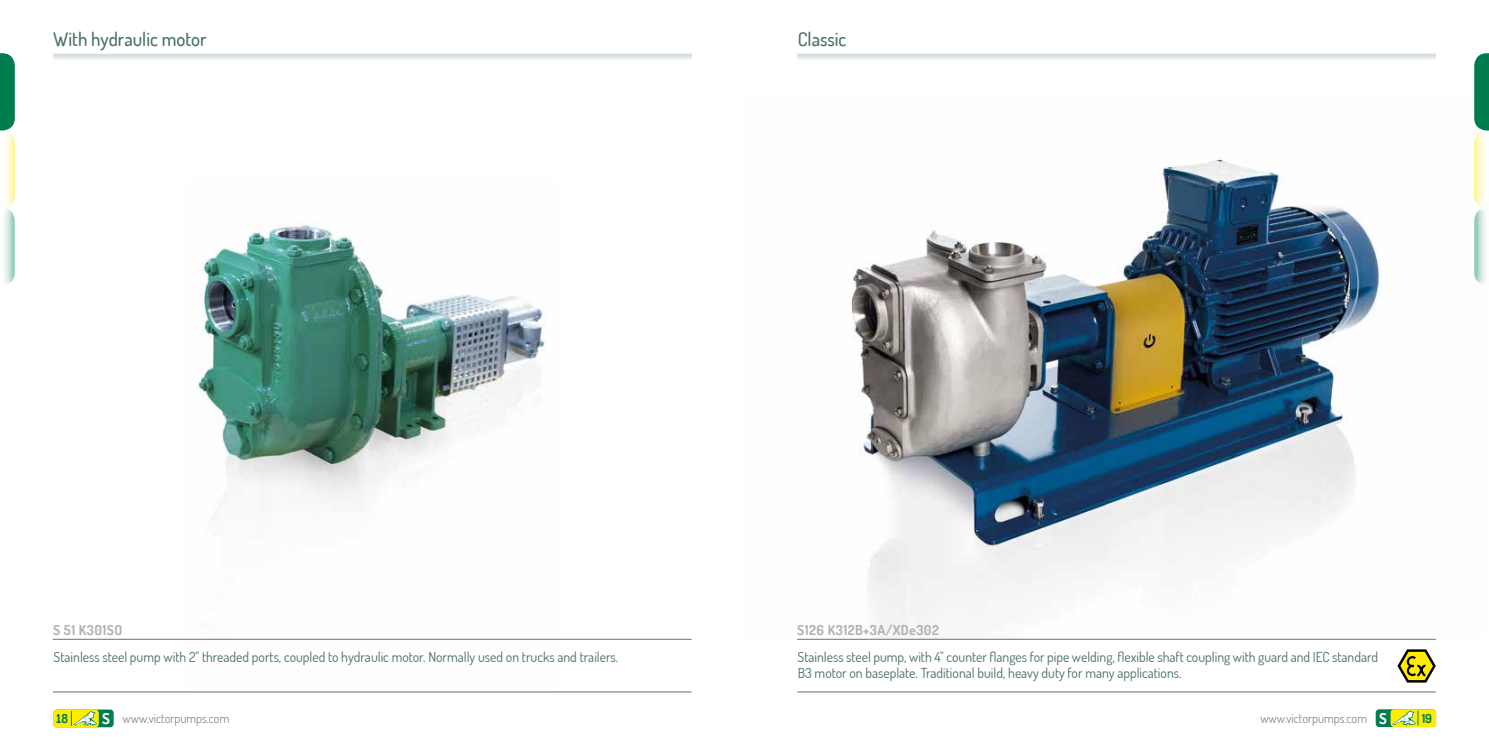
<style>
.page{position:relative;width:1489px;height:745px;background:#fff}
.page>*{position:absolute;margin:0;border:0;box-sizing:border-box;transform-origin:0 0}
.t1{font:500 18.75px "Dosis";color:#476e66}
.t2{font:700 15px "Dosis";color:#fff}
.t3{font:13.75px/16.5px "Dosis";color:#476e66}
.t4{font:700 13.75px "Dosis";letter-spacing:.03em;color:#b3b2b2}
.t5{font:300 12.5px "Dosis";color:#706f6f}
.t6{font:700 12.5px "Dosis";color:#007d4f}
</style>
<div class="page">
<img style="left:851px;top:159px;width:531px;height:479px">
<div style="left:1375px;top:708px;width:60px;height:18px;background:#007d4f;border-radius:4px"></div>
<svg style="left:1390px;top:708px;width:45px;height:18px"></svg>
<svg style="left:1391px;top:710px;width:27px;height:14px"></svg>
<hr style="left:797px;top:638px;width:638px;height:1px;background:#706f6f">
<svg style="left:1474px;top:53px;width:14px;height:231px"></svg>
<hr style="left:797px;top:691px;width:638px;height:1px;background:#706f6f">
<svg style="left:1397px;top:649px;width:38px;height:33px"></svg>
<img style="left:187px;top:222px;width:370px;height:471px">
<div style="left:53px;top:709px;width:61px;height:17px;background:#007d4f;border-radius:4px"></div>
<div style="left:53px;top:709px;width:46px;height:17px;background:#ffed00;border-radius:4px"></div>
<svg style="left:71px;top:711px;width:26px;height:14px"></svg>
<div style="left:1px;top:639px;width:743px;height:52px;background:#fff"></div>
<hr style="left:53px;top:638px;width:638px;height:1px;background:#706f6f">
<svg style="left:0;top:53px;width:15px;height:231px"></svg>
<hr style="left:53px;top:691px;width:638px;height:1px;background:#706f6f">
<h1 class="t1" style="left:53px;top:27px;width:155px">With hydraulic motor</h1>
<h1 class="t1" style="left:797px;top:27px;width:50px">Classic</h1>
<p class="t4" style="left:53px;top:620px;width:71px">S 51 K301SO</p>
<p class="t3" style="left:54px;top:647px;width:566px">Stainless steel pump with 2" threaded ports, coupled to hydraulic motor. Normally used on trucks and trailers.</p>
<p class="t4" style="left:797px;top:620px;width:143px">S126 K312B+3A/XDe302</p>
<p class="t3" style="left:797px;top:647px;width:582px">Stainless steel pump, with 4" counter flanges for pipe welding, flexible shaft coupling with guard and IEC standard<br>B3 motor on baseplate. Traditional build, heavy duty for many applications.</p>
<p class="t2" style="left:102px;top:708px;width:9px">S</p>
<p class="t5" style="left:1260px;top:710px;width:108px">www.victorpumps.com</p>
<p class="t6" style="left:1421px;top:709px;width:12px">19</p>
<p class="t2" style="left:1378px;top:708px;width:9px">S</p>
<p class="t6" style="left:56px;top:709px;width:13px">18</p>
<p class="t5" style="left:123px;top:710px;width:108px">www.victorpumps.com</p>
</div>
